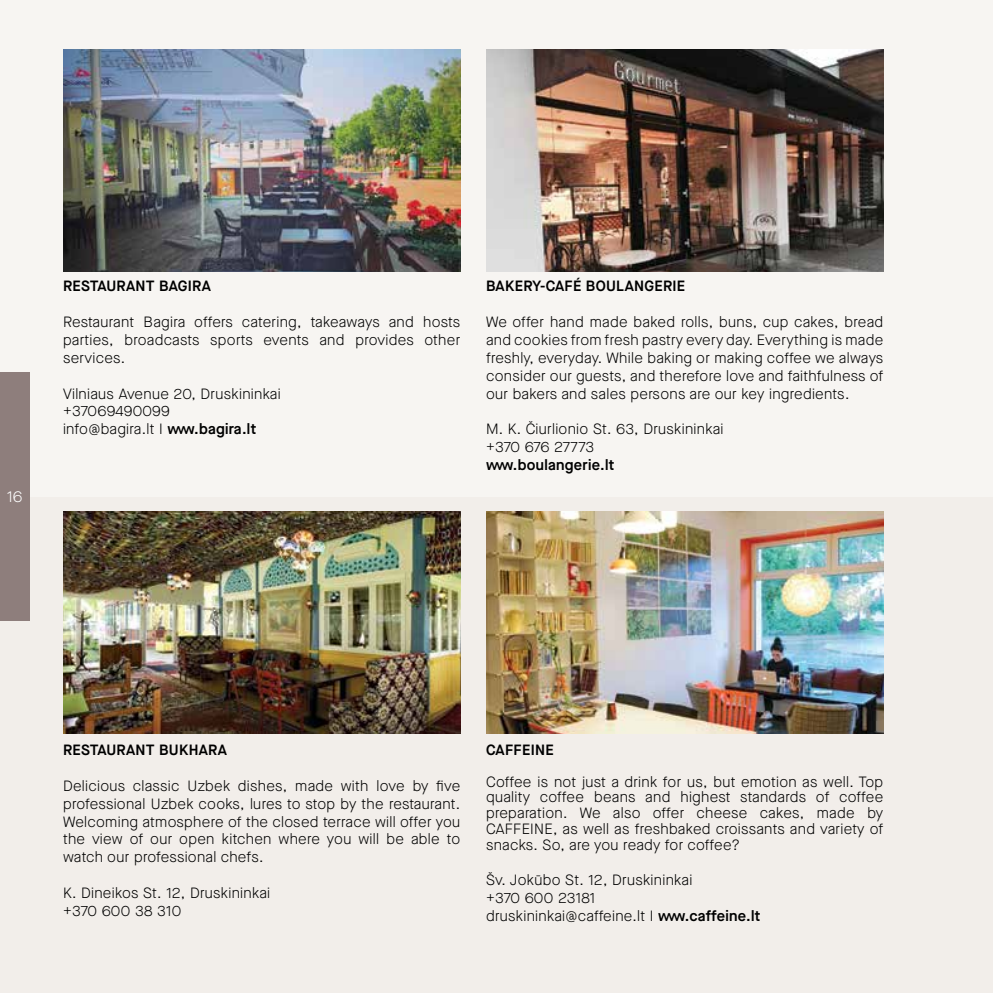
<style>
.page{position:relative;width:993px;height:993px;background:#fff}
.page>*{position:absolute;margin:0;border:0;box-sizing:border-box;transform-origin:0 0}
.t1{font:300 15.75px "Maison Neue";color:#fff}
.t2{font:300 14.88px/17.8px "Maison Neue";letter-spacing:.02em;color:#000;text-align:justify}
.t3{font:600 14.88px "Maison Neue";letter-spacing:.02em;color:#000}
.s1{font-weight:600}
</style>
<div class="page">
<div style="left:0;top:0;width:992px;height:992px;background:#f7f5f2"></div>
<div style="left:0;top:497px;width:992px;height:495px;background:#f2eeea"></div>
<img style="left:486px;top:511px;width:396px;height:222px">
<img style="left:63px;top:511px;width:397px;height:222px">
<img style="left:486px;top:49px;width:396px;height:222px">
<img style="left:63px;top:49px;width:397px;height:222px">
<div style="left:0;top:372px;width:30px;height:248px;background:#8e7e7c"></div>
<p class="t1" style="left:7px;top:486px;width:17px">16</p>
<p class="t3" style="left:63px;top:276px;width:149px">RESTAURANT BAGIRA</p>
<p class="t2" style="left:63px;top:313px;width:398px">Restaurant Bagira offers catering, takeaways and hosts parties, broadcasts sports events and provides other services.</p>
<p class="t2" style="left:63px;top:384px;width:219px;text-align:left">Vilniaus Avenue 20, Druskininkai +37069490099<br>info@bagira.lt I <span class="s1">www.bagira.lt</span></p>
<p class="t3" style="left:486px;top:276px;width:201px">BAKERY-CAFÉ BOULANGERIE</p>
<p class="t2" style="left:486px;top:313px;width:398px">We offer hand made baked rolls, buns, cup cakes, bread and cookies from fresh pastry every day. Everything is made freshly, everyday. While baking or making coffee we always consider our guests, and therefore love and faithfulness of our bakers and sales persons are our key ingredients.</p>
<p class="t2" style="left:486px;top:420px;width:239px">M. K. Čiurlionio St. 63, Druskininkai +370 676 27773</p>
<p class="t3" style="left:486px;top:454px;width:130px">www.boulangerie.lt</p>
<p class="t3" style="left:63px;top:739px;width:165px">RESTAURANT BUKHARA</p>
<p class="t2" style="left:63px;top:776px;width:398px">Delicious classic Uzbek dishes, made with love by five professional Uzbek cooks, lures to stop by the restaurant.<br>Welcoming atmosphere of the closed terrace will offer you the view of our open kitchen where you will be able to watch our professional chefs.</p>
<p class="t2" style="left:63px;top:883px;width:208px">K. Dineikos St. 12, Druskininkai +370 600 38 310</p>
<p class="t3" style="left:486px;top:739px;width:69px">CAFFEINE</p>
<p class="t2" style="left:486px;top:773px;width:398px;line-height:15.8px">Coffee is not just a drink for us, but emotion as well. Top quality coffee beans and highest standards of coffee preparation. We also offer cheese cakes, made by CAFFEINE, as well as freshbaked croissants and variety of snacks. So, are you ready for coffee?</p>
<p class="t2" style="left:486px;top:871px;width:276px;text-align:left">Šv. Jokūbo St. 12, Druskininkai<br>+370 600 23181<br>druskininkai@caffeine.lt I <span class="s1">www.caffeine.lt</span></p>
</div>
